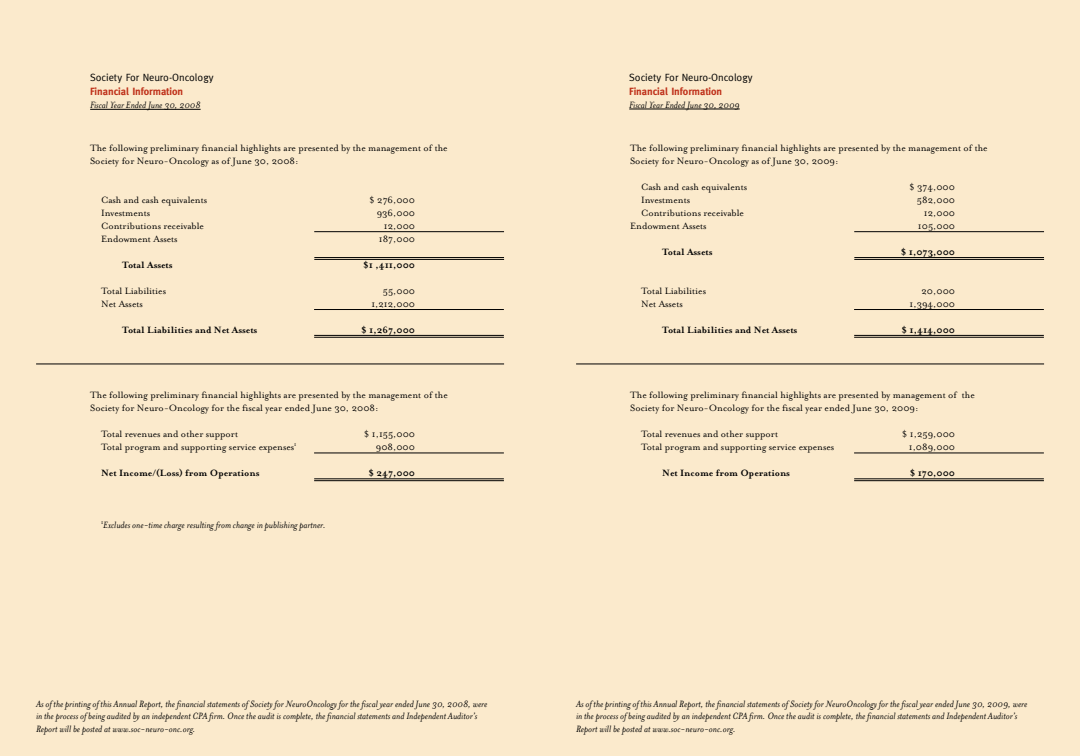
<style>
.page{position:relative;width:1080px;height:756px;background:#fbeacc}
.page>*{position:absolute;margin:0;border:0;box-sizing:border-box;transform-origin:0 0}
.t1{font:10.5px/13px "Mrs Eaves Roman";color:#000}
.t2{font:italic 10.5px/12.5px "Mrs Eaves";color:#000}
.t3{font:700 10.5px "Mrs Eaves";color:#000}
.t4{font:10.5px "Meta";color:#000}
.t5{font:700 10.5px "Meta";color:#bf311a}
</style>
<div class="page">
<hr style="left:90px;top:109px;width:111px;height:1px;background:#000">
<hr style="left:629px;top:109px;width:111px;height:1px;background:#000">
<hr style="left:36px;top:364px;width:468px;height:1px;background:#000">
<hr style="left:576px;top:364px;width:468px;height:1px;background:#000">
<hr style="left:314px;top:231px;width:190px;height:1px;background:#000">
<hr style="left:854px;top:231px;width:190px;height:1px;background:#000">
<hr style="left:314px;top:257px;width:190px;height:1px;background:#000">
<hr style="left:854px;top:257px;width:190px;height:1px;background:#000">
<hr style="left:314px;top:259px;width:190px;height:1px;background:#000">
<hr style="left:854px;top:259px;width:190px;height:1px;background:#000">
<hr style="left:314px;top:309px;width:190px;height:1px;background:#000">
<hr style="left:854px;top:309px;width:190px;height:1px;background:#000">
<hr style="left:314px;top:453px;width:190px;height:1px;background:#000">
<hr style="left:854px;top:453px;width:190px;height:1px;background:#000">
<hr style="left:314px;top:335px;width:190px;height:1px;background:#000">
<hr style="left:854px;top:335px;width:190px;height:1px;background:#000">
<hr style="left:314px;top:479px;width:190px;height:1px;background:#000">
<hr style="left:854px;top:479px;width:190px;height:1px;background:#000">
<hr style="left:314px;top:337px;width:190px;height:1px;background:#000">
<hr style="left:854px;top:337px;width:190px;height:1px;background:#000">
<hr style="left:314px;top:480px;width:190px;height:1px;background:#000">
<hr style="left:854px;top:480px;width:190px;height:1px;background:#000">
<p class="t4" style="left:90px;top:71px;width:125px">Society For Neuro-Oncology</p>
<p class="t5" style="left:90px;top:86px;width:94px">Financial Information</p>
<p class="t2" style="left:90px;top:99px;width:112px">Fiscal Year Ended June 30, 2008</p>
<p class="t1" style="left:90px;top:141px;width:359px">The following preliminary financial highlights are presented by the management of the<br>Society for Neuro-Oncology as of June 30, 2008:</p>
<p class="t1" style="left:101px;top:193px;width:108px">Cash and cash equivalents</p>
<p class="t1" style="left:370px;top:193px;width:47px">$ 276,000</p>
<p class="t1" style="left:101px;top:206px;width:51px">Investments</p>
<p class="t1" style="left:377px;top:206px;width:40px">936,000</p>
<p class="t1" style="left:101px;top:219px;width:104px">Contributions receivable</p>
<p class="t1" style="left:384px;top:219px;width:33px">12,000</p>
<p class="t1" style="left:101px;top:232px;width:78px">Endowment Assets</p>
<p class="t1" style="left:379px;top:232px;width:38px">187,000</p>
<p class="t3" style="left:122px;top:259px;width:52px">Total Assets</p>
<p class="t3" style="left:364px;top:259px;width:53px">$1 ,411,000</p>
<p class="t1" style="left:101px;top:284px;width:66px">Total Liabilities</p>
<p class="t1" style="left:383px;top:284px;width:34px">55,000</p>
<p class="t1" style="left:101px;top:297px;width:43px">Net Assets</p>
<p class="t1" style="left:371px;top:297px;width:45px">1,212,000</p>
<p class="t3" style="left:122px;top:324px;width:137px">Total Liabilities and Net Assets</p>
<p class="t3" style="left:362px;top:324px;width:55px">$ 1,267,000</p>
<p class="t1" style="left:90px;top:388px;width:359px">The following preliminary financial highlights are presented by the management of the<br>Society for Neuro-Oncology for the fiscal year ended June 30, 2008:</p>
<p class="t1" style="left:101px;top:427px;width:138px">Total revenues and other support</p>
<p class="t1" style="left:364px;top:427px;width:52px">$ 1,155,000</p>
<p class="t1" style="left:101px;top:440px;width:197px">Total program and supporting service expenses<sup>1</sup></p>
<p class="t1" style="left:376px;top:440px;width:41px">908,000</p>
<p class="t3" style="left:101px;top:467px;width:160px">Net Income/(Loss) from Operations</p>
<p class="t3" style="left:369px;top:467px;width:48px">$ 247,000</p>
<p class="t2" style="left:101px;top:519px;width:226px"><sup>1</sup>Excludes one-time charge resulting from change in publishing partner.</p>
<p class="t4" style="left:629px;top:71px;width:125px">Society For Neuro-Oncology</p>
<p class="t5" style="left:629px;top:85px;width:94px">Financial Information</p>
<p class="t2" style="left:629px;top:99px;width:112px">Fiscal Year Ended June 30, 2009</p>
<p class="t1" style="left:630px;top:141px;width:359px">The following preliminary financial highlights are presented by the management of the<br>Society for Neuro-Oncology as of June 30, 2009:</p>
<p class="t1" style="left:641px;top:180px;width:108px">Cash and cash equivalents</p>
<p class="t1" style="left:910px;top:180px;width:47px">$ 374,000</p>
<p class="t1" style="left:641px;top:193px;width:51px">Investments</p>
<p class="t1" style="left:917px;top:193px;width:40px">582,000</p>
<p class="t1" style="left:641px;top:206px;width:104px">Contributions receivable</p>
<p class="t1" style="left:924px;top:206px;width:33px">12,000</p>
<p class="t1" style="left:630px;top:219px;width:78px">Endowment Assets</p>
<p class="t1" style="left:918px;top:219px;width:39px">105,000</p>
<p class="t3" style="left:662px;top:246px;width:52px">Total Assets</p>
<p class="t3" style="left:901px;top:246px;width:55px">$ 1,073,000</p>
<p class="t1" style="left:641px;top:284px;width:66px">Total Liabilities</p>
<p class="t1" style="left:922px;top:284px;width:35px">20,000</p>
<p class="t1" style="left:641px;top:297px;width:43px">Net Assets</p>
<p class="t1" style="left:910px;top:297px;width:47px">1,394,000</p>
<p class="t3" style="left:662px;top:324px;width:137px">Total Liabilities and Net Assets</p>
<p class="t3" style="left:902px;top:324px;width:55px">$ 1,414,000</p>
<p class="t1" style="left:630px;top:388px;width:346px">The following preliminary financial highlights are presented by management of the<br>Society for Neuro-Oncology for the fiscal year ended June 30, 2009:</p>
<p class="t1" style="left:641px;top:427px;width:138px">Total revenues and other support</p>
<p class="t1" style="left:902px;top:427px;width:54px">$ 1,259,000</p>
<p class="t1" style="left:641px;top:440px;width:195px">Total program and supporting service expenses</p>
<p class="t1" style="left:909px;top:440px;width:48px">1,089,000</p>
<p class="t3" style="left:662px;top:467px;width:129px">Net Income from Operations</p>
<p class="t3" style="left:910px;top:467px;width:47px">$ 170,000</p>
<p class="t2" style="left:36px;top:697px;width:453px">As of the printing of this Annual Report, the financial statements of Society for NeuroOncology for the fiscal year ended June 30, 2008, were in the process of being audited by an independent CPA firm. Once the audit is complete, the financial statements and Independent Auditor’s<br>Report will be posted at www.soc-neuro-onc.org.</p>
<p class="t2" style="left:576px;top:697px;width:453px">As of the printing of this Annual Report, the financial statements of Society for NeuroOncology for the fiscal year ended June 30, 2009, were in the process of being audited by an independent CPA firm. Once the audit is complete, the financial statements and Independent Auditor’s<br>Report will be posted at www.soc-neuro-onc.org.</p>
</div>
